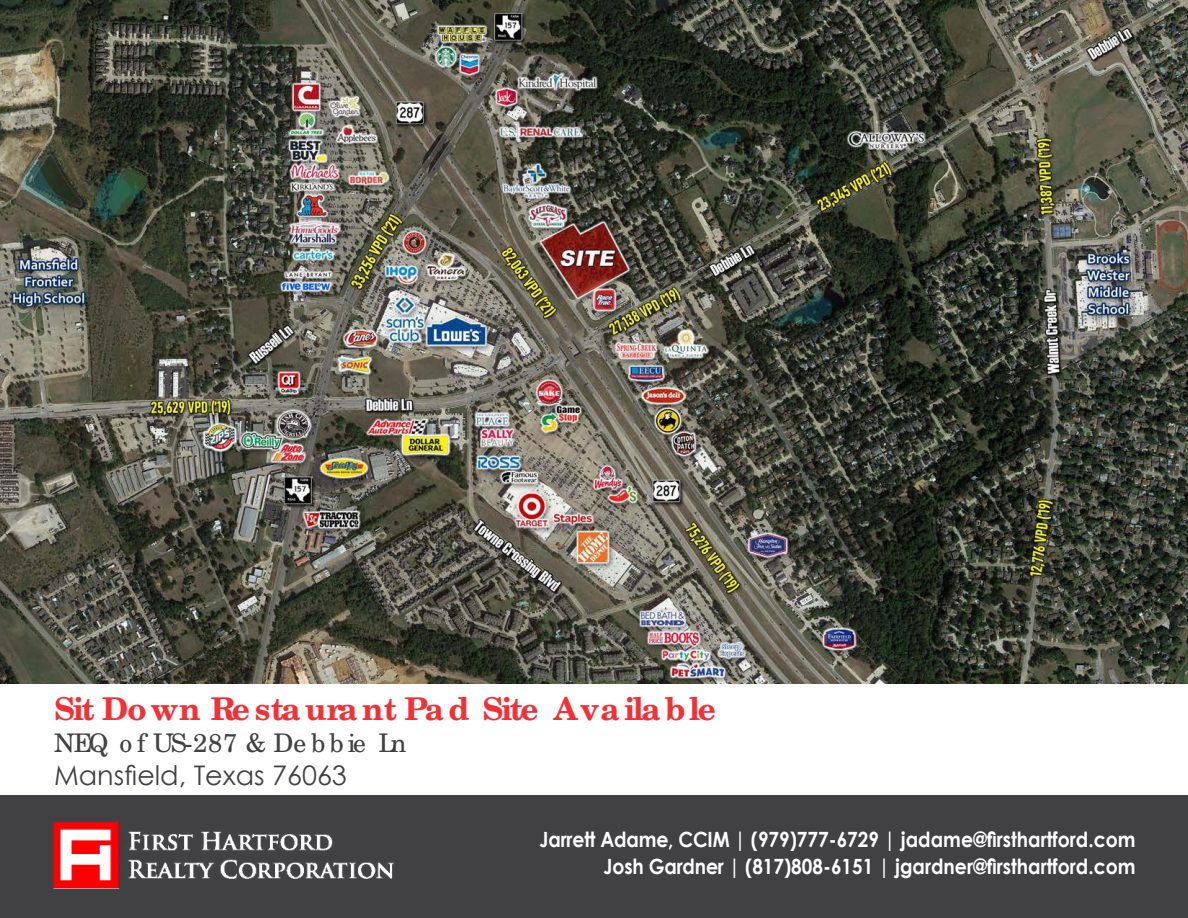
<style>
.page{position:relative;width:1188px;height:918px;background:#fff}
.page>*{position:absolute;margin:0;border:0;box-sizing:border-box;transform-origin:0 0}
.t1{font:700 31.5px "New Century Schlbk";letter-spacing:-.07em;color:#f53035}
.t2{font:27px "Century Gothic";color:#414042}
.t3{font:25.65px "New Century Schlbk";letter-spacing:-.07em;color:#414042}
.t4{font:700 21px/27px "Century Gothic";color:#fff;text-align:right;scale:.9 1}
</style>
<div class="page">
<img style="left:0;top:0;width:1188px;height:684px">
<div style="left:0;top:795px;width:1188px;height:123px;background:#414042"></div>
<img style="left:53px;top:822px;width:341px;height:67px">
<h1 class="t1" style="left:54px;top:691px;width:663px">Sit Down Re sta ura nt Pa d Site Ava ila ble</h1>
<p class="t3" style="left:54px;top:733px;width:354px">NEQ o f US-287 &amp; De b b ie Ln</p>
<p class="t2" style="left:54px;top:756px;width:294px">Mansfield, Texas 76063</p>
<p class="t4" style="left:540px;top:825px;width:664px">Jarrett Adame, CCIM | (979)777-6729 | jadame@firsthartford.com<br>Josh Gardner | (817)808-6151 | jgardner@firsthartford.com</p>
</div>
